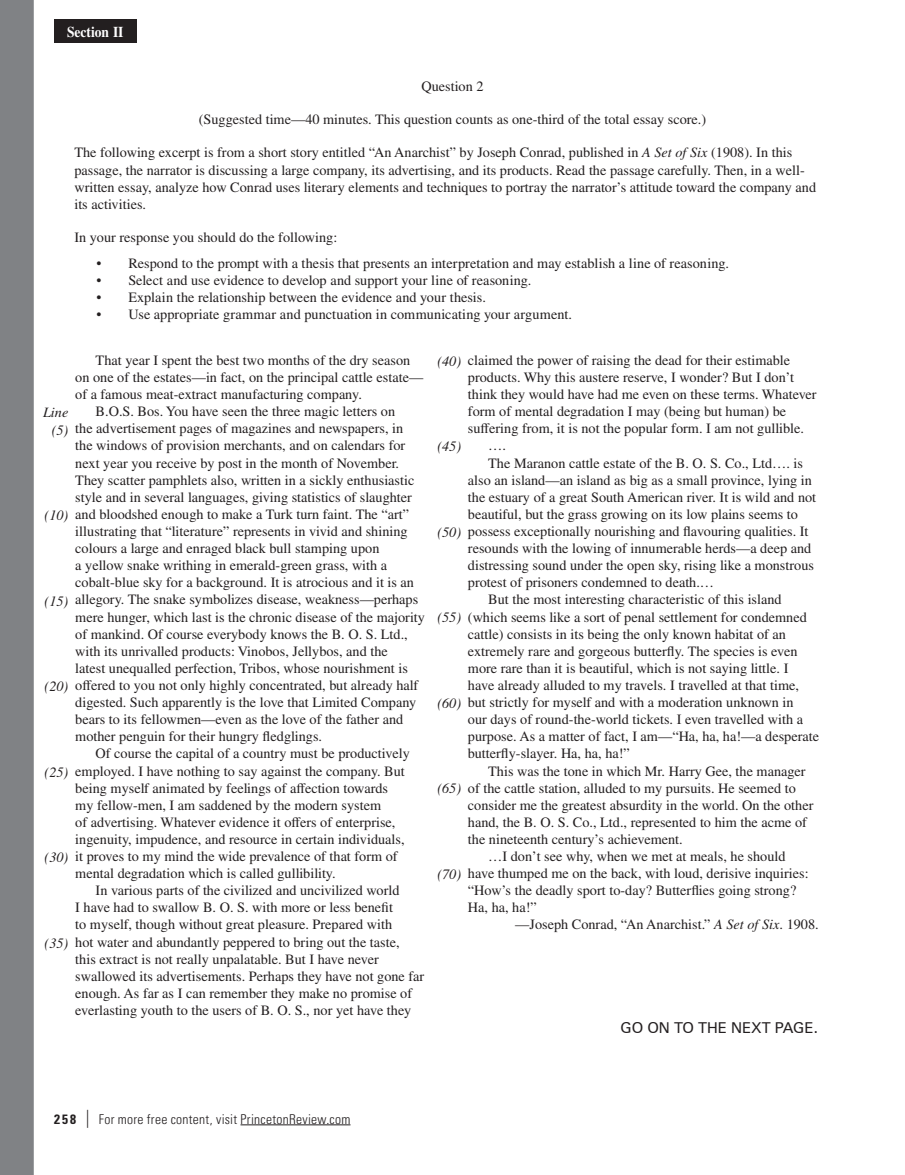
<style>
.page{position:relative;width:905px;height:1175px;background:#fff}
.page>*{position:absolute;margin:0;border:0;box-sizing:border-box;transform-origin:0 0}
.t1{font:15px "Zurich BT";color:#231f20}
.t2{font:700 15px "Times LT Pro";color:#fff;scale:.9 1}
.t3{font:14.25px/17.1px "Times LT Pro";color:#231f20}
.t4{font:italic 14.25px/17.1px "Times LT Pro";color:#231f20;text-align:right}
.t5{font:300 condensed 13.5px "Univers LT Pro";letter-spacing:.025em;color:#231f20}
.s1{font-style:italic}
.s2{font-weight:700}
.s3{font-weight:400;font-size:18px}
</style>
<div class="page">
<div style="left:54px;top:20px;width:82px;height:23px;background:#231f20"></div>
<hr style="left:240px;top:1124px;width:110px;height:1px;background:#231f20">
<div style="left:0;top:0;width:34px;height:1175px;background:#808285"></div>
<p class="t2" style="left:67px;top:22px;width:64px">Section II</p>
<p class="t3" style="left:421px;top:77px;width:64px">Question 2</p>
<p class="t3" style="left:199px;top:111px;width:509px">(Suggested time—40 minutes. This question counts as one-third of the total essay score.)</p>
<p class="t3" style="left:74px;top:144px;width:743px">The following excerpt is from a short story entitled “An Anarchist” by Joseph Conrad, published in <span class="s1">A Set of Six</span> (1908). In this passage, the narrator is discussing a large company, its advertising, and its products. Read the passage carefully. Then, in a well&shy;written essay, analyze how Conrad uses literary elements and techniques to portray the narrator’s attitude toward the company and its activities.</p>
<p class="t3" style="left:74px;top:228px;width:264px">In your response you should do the following:</p>
<p class="t3" style="left:96px;top:255px;width:634px">• Respond to the prompt with a thesis that presents an interpretation and may establish a line of reasoning.</p>
<p class="t3" style="left:96px;top:272px;width:436px">• Select and use evidence to develop and support your line of reasoning.</p>
<p class="t3" style="left:96px;top:289px;width:391px">• Explain the relationship between the evidence and your thesis.</p>
<p class="t3" style="left:96px;top:306px;width:477px">• Use appropriate grammar and punctuation in communicating your argument.</p>
<p class="t3" style="left:96px;top:351px;width:316px">That year I spent the best two months of the dry season</p>
<p class="t3" style="left:75px;top:368px;width:349px">on one of the estates—in fact, on the principal cattle estate—</p>
<p class="t3" style="left:75px;top:385px;width:288px">of a famous meat-extract manufacturing company.</p>
<p class="t3" style="left:96px;top:403px;width:301px">B.O.S. Bos. You have seen the three magic letters on</p>
<p class="t3" style="left:75px;top:420px;width:329px">the advertisement pages of magazines and newspapers, in</p>
<p class="t3" style="left:75px;top:437px;width:331px">the windows of provision merchants, and on calendars for</p>
<p class="t3" style="left:75px;top:454px;width:325px">next year you receive by post in the month of November.</p>
<p class="t3" style="left:75px;top:471px;width:340px">They scatter pamphlets also, written in a sickly enthusiastic</p>
<p class="t3" style="left:75px;top:488px;width:338px">style and in several languages, giving statistics of slaughter</p>
<p class="t3" style="left:75px;top:505px;width:335px">and bloodshed enough to make a Turk turn faint. The “art”</p>
<p class="t3" style="left:75px;top:522px;width:334px">illustrating that “literature” represents in vivid and shining</p>
<p class="t3" style="left:75px;top:539px;width:305px">colours a large and enraged black bull stamping upon</p>
<p class="t3" style="left:75px;top:556px;width:313px">a yellow snake writhing in emerald-green grass, with a</p>
<p class="t3" style="left:75px;top:574px;width:340px">cobalt-blue sky for a background. It is atrocious and it is an</p>
<p class="t3" style="left:75px;top:591px;width:344px">allegory. The snake symbolizes disease, weakness—perhaps</p>
<p class="t3" style="left:75px;top:608px;width:351px">mere hunger, which last is the chronic disease of the majority</p>
<p class="t3" style="left:75px;top:625px;width:334px">of mankind. Of course everybody knows the B. O. S. Ltd.,</p>
<p class="t3" style="left:75px;top:642px;width:314px">with its unrivalled products: Vinobos, Jellybos, and the</p>
<p class="t3" style="left:75px;top:659px;width:334px">latest unequalled perfection, Tribos, whose nourishment is</p>
<p class="t3" style="left:75px;top:676px;width:344px">offered to you not only highly concentrated, but already half</p>
<p class="t3" style="left:75px;top:693px;width:342px">digested. Such apparently is the love that Limited Company</p>
<p class="t3" style="left:75px;top:710px;width:329px">bears to its fellowmen—even as the love of the father and</p>
<p class="t3" style="left:75px;top:727px;width:248px">mother penguin for their hungry fledglings.</p>
<p class="t3" style="left:96px;top:745px;width:316px">Of course the capital of a country must be productively</p>
<p class="t3" style="left:75px;top:762px;width:331px">employed. I have nothing to say against the company. But</p>
<p class="t3" style="left:75px;top:779px;width:314px">being myself animated by feelings of affection towards</p>
<p class="t3" style="left:75px;top:796px;width:307px">my fellow-men, I am saddened by the modern system</p>
<p class="t3" style="left:75px;top:813px;width:322px">of advertising. Whatever evidence it offers of enterprise,</p>
<p class="t3" style="left:75px;top:830px;width:331px">ingenuity, impudence, and resource in certain individuals,</p>
<p class="t3" style="left:75px;top:847px;width:324px">it proves to my mind the wide prevalence of that form of</p>
<p class="t3" style="left:75px;top:864px;width:262px">mental degradation which is called gullibility.</p>
<p class="t3" style="left:96px;top:881px;width:305px">In various parts of the civilized and uncivilized world</p>
<p class="t3" style="left:75px;top:898px;width:319px">I have had to swallow B. O. S. with more or less benefit</p>
<p class="t3" style="left:75px;top:916px;width:318px">to myself, though without great pleasure. Prepared with</p>
<p class="t3" style="left:75px;top:933px;width:326px">hot water and abundantly peppered to bring out the taste,</p>
<p class="t3" style="left:75px;top:950px;width:305px">this extract is not really unpalatable. But I have never</p>
<p class="t3" style="left:75px;top:967px;width:350px">swallowed its advertisements. Perhaps they have not gone far</p>
<p class="t3" style="left:75px;top:984px;width:338px">enough. As far as I can remember they make no promise of</p>
<p class="t3" style="left:75px;top:1001px;width:337px">everlasting youth to the users of B. O. S., nor yet have they</p>
<p class="t3" style="left:468px;top:351px;width:324px">claimed the power of raising the dead for their estimable</p>
<p class="t3" style="left:468px;top:368px;width:328px">products. Why this austere reserve, I wonder? But I don’t</p>
<p class="t3" style="left:468px;top:385px;width:350px">think they would have had me even on these terms. Whatever</p>
<p class="t3" style="left:468px;top:403px;width:320px">form of mental degradation I may (being but human) be</p>
<p class="t3" style="left:468px;top:420px;width:337px">suffering from, it is not the popular form. I am not gullible.</p>
<p class="t3" style="left:488px;top:437px;width:19px">….</p>
<p class="t3" style="left:488px;top:454px;width:316px">The Maranon cattle estate of the B. O. S. Co., Ltd…. is</p>
<p class="t3" style="left:468px;top:471px;width:345px">also an island—an island as big as a small province, lying in</p>
<p class="t3" style="left:468px;top:488px;width:350px">the estuary of a great South American river. It is wild and not</p>
<p class="t3" style="left:468px;top:505px;width:331px">beautiful, but the grass growing on its low plains seems to</p>
<p class="t3" style="left:468px;top:522px;width:342px">possess exceptionally nourishing and flavouring qualities. It</p>
<p class="t3" style="left:468px;top:539px;width:345px">resounds with the lowing of innumerable herds—a deep and</p>
<p class="t3" style="left:468px;top:556px;width:347px">distressing sound under the open sky, rising like a monstrous</p>
<p class="t3" style="left:468px;top:574px;width:248px">protest of prisoners condemned to death.…</p>
<p class="t3" style="left:488px;top:591px;width:295px">But the most interesting characteristic of this island</p>
<p class="t3" style="left:468px;top:608px;width:340px">(which seems like a sort of penal settlement for condemned</p>
<p class="t3" style="left:468px;top:625px;width:319px">cattle) consists in its being the only known habitat of an</p>
<p class="t3" style="left:468px;top:642px;width:331px">extremely rare and gorgeous butterfly. The species is even</p>
<p class="t3" style="left:468px;top:659px;width:322px">more rare than it is beautiful, which is not saying little. I</p>
<p class="t3" style="left:468px;top:676px;width:332px">have already alluded to my travels. I travelled at that time,</p>
<p class="t3" style="left:468px;top:693px;width:327px">but strictly for myself and with a moderation unknown in</p>
<p class="t3" style="left:468px;top:710px;width:337px">our days of round-the-world tickets. I even travelled with a</p>
<p class="t3" style="left:468px;top:727px;width:352px">purpose. As a matter of fact, I am—“Ha, ha, ha!—a desperate</p>
<p class="t3" style="left:468px;top:745px;width:163px">butterfly-slayer. Ha, ha, ha!”</p>
<p class="t3" style="left:488px;top:762px;width:319px">This was the tone in which Mr. Harry Gee, the manager</p>
<p class="t3" style="left:468px;top:779px;width:329px">of the cattle station, alluded to my pursuits. He seemed to</p>
<p class="t3" style="left:468px;top:796px;width:347px">consider me the greatest absurdity in the world. On the other</p>
<p class="t3" style="left:468px;top:813px;width:340px">hand, the B. O. S. Co., Ltd., represented to him the acme of</p>
<p class="t3" style="left:468px;top:830px;width:216px">the nineteenth century’s achievement.</p>
<p class="t3" style="left:488px;top:847px;width:299px">…I don’t see why, when we met at meals, he should</p>
<p class="t3" style="left:468px;top:864px;width:342px">have thumped me on the back, with loud, derisive inquiries:</p>
<p class="t3" style="left:468px;top:881px;width:330px">“How’s the deadly sport to-day? Butterflies going strong?</p>
<p class="t3" style="left:468px;top:898px;width:70px">Ha, ha, ha!”</p>
<p class="t3" style="left:515px;top:916px;width:305px">—Joseph Conrad, “An Anarchist.” <span class="s1">A Set of Six</span>. 1908.</p>
<p class="t4" style="left:437px;top:352px;width:25px">(40)</p>
<p class="t4" style="left:43px;top:404px;width:27px">Line (5)</p>
<p class="t4" style="left:437px;top:437px;width:25px">(45)</p>
<p class="t4" style="left:45px;top:506px;width:25px">(10)</p>
<p class="t4" style="left:437px;top:523px;width:25px">(50)</p>
<p class="t4" style="left:45px;top:592px;width:25px">(15)</p>
<p class="t4" style="left:437px;top:608px;width:25px">(55)</p>
<p class="t4" style="left:45px;top:677px;width:25px">(20)</p>
<p class="t4" style="left:437px;top:694px;width:25px">(60)</p>
<p class="t4" style="left:45px;top:763px;width:25px">(25)</p>
<p class="t4" style="left:437px;top:779px;width:25px">(65)</p>
<p class="t4" style="left:45px;top:848px;width:25px">(30)</p>
<p class="t4" style="left:437px;top:865px;width:25px">(70)</p>
<p class="t4" style="left:45px;top:934px;width:25px">(35)</p>
<p class="t5" style="left:54px;top:1109px;width:298px"><span class="s2">258</span> <span class="s3">|</span> For more free content, visit PrincetonReview.com</p>
<p class="t1" style="left:620px;top:1018px;width:199px">GO ON TO THE NEXT PAGE.</p>
</div>
